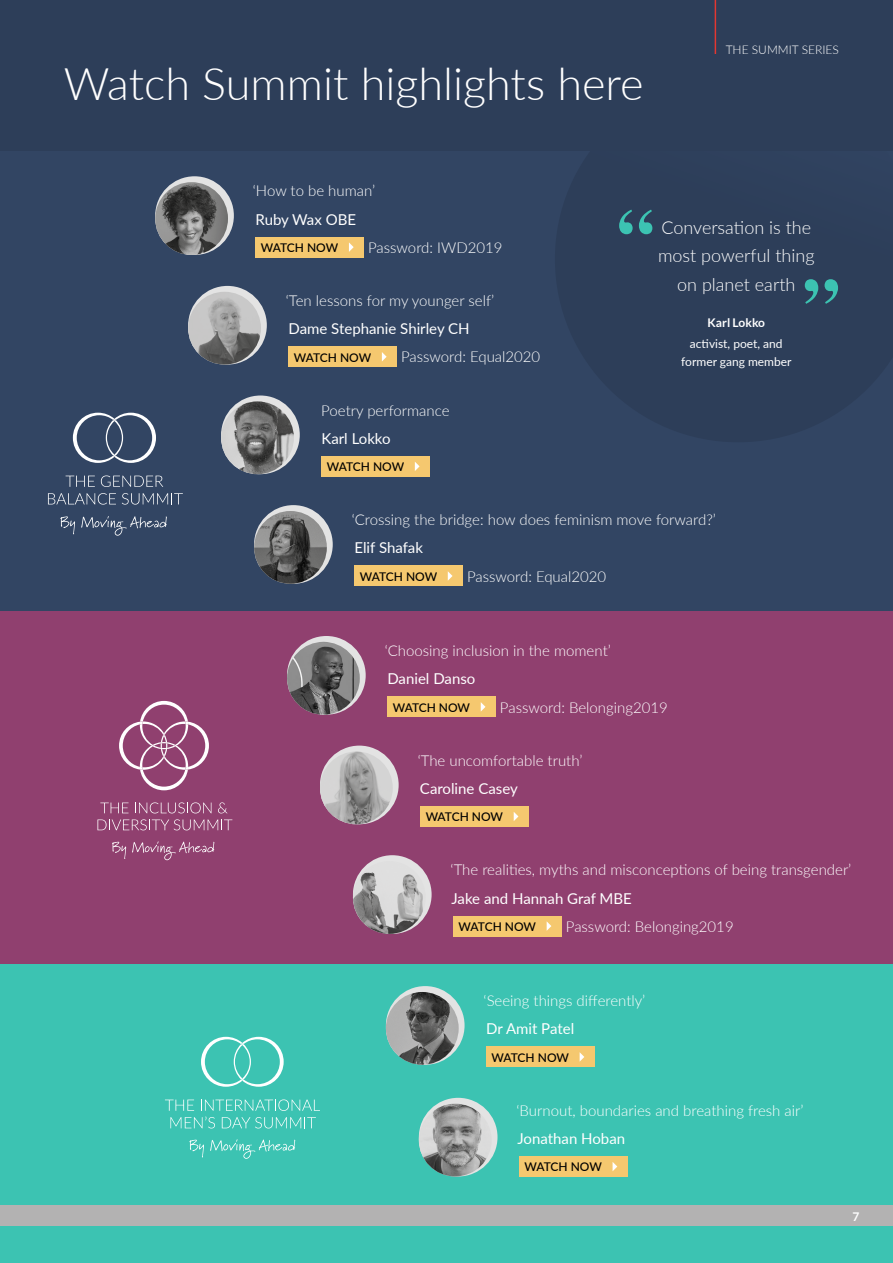
<style>
.page{position:relative;width:893px;height:1263px;background:#fff}
.page>*{position:absolute;margin:0;border:0;box-sizing:border-box;transform-origin:0 0}
.t1{font:300 45px "Lato";color:#fff}
.t2{font:300 18px/28.5px "Lato";color:#fff;text-align:center}
.t3{font:300 15px "Lato";color:#fff}
.t4{font:15px "Lato";color:#fff}
.t5{font:500 12px "Lato";letter-spacing:-.02em;color:#000}
.t6{font:12px/18px "Lato";color:#fff;text-align:center}
.t7{font:300 12px "Lato";color:#fff}
.t8{font:700 12px "Lato";color:#fff}
</style>
<div class="page">
<div style="left:0;top:151px;width:893px;height:460px;background:#324563"></div>
<div style="left:0;top:963px;width:893px;height:300px;background:#3cc3b2"></div>
<div style="left:0;top:611px;width:893px;height:353px;background:#90406f"></div>
<div style="left:255px;top:237px;width:109px;height:20px;background:#f5c86f"></div>
<svg style="left:349px;top:242px;width:5px;height:10px"></svg>
<div style="left:288px;top:347px;width:109px;height:20px;background:#f5c86f"></div>
<svg style="left:382px;top:352px;width:5px;height:9px"></svg>
<div style="left:321px;top:456px;width:109px;height:21px;background:#f5c86f"></div>
<svg style="left:415px;top:462px;width:5px;height:9px"></svg>
<div style="left:354px;top:566px;width:109px;height:20px;background:#f5c86f"></div>
<svg style="left:448px;top:571px;width:5px;height:10px"></svg>
<div style="left:387px;top:697px;width:109px;height:20px;background:#f5c86f"></div>
<svg style="left:481px;top:702px;width:4px;height:9px"></svg>
<div style="left:420px;top:806px;width:109px;height:21px;background:#f5c86f"></div>
<svg style="left:514px;top:812px;width:4px;height:9px"></svg>
<div style="left:453px;top:916px;width:109px;height:20px;background:#f5c86f"></div>
<svg style="left:547px;top:922px;width:4px;height:9px"></svg>
<div style="left:486px;top:1047px;width:109px;height:20px;background:#f5c86f"></div>
<svg style="left:580px;top:1052px;width:4px;height:9px"></svg>
<div style="left:519px;top:1156px;width:109px;height:21px;background:#f5c86f"></div>
<svg style="left:613px;top:1162px;width:4px;height:9px"></svg>
<svg style="left:155px;top:176px;width:79px;height:79px"></svg>
<div style="left:188px;top:286px;width:79px;height:79px;background:#e3e3e3;border-radius:50%"></div>
<div style="left:221px;top:395px;width:79px;height:79px;background:#e3e3e3;border-radius:50%"></div>
<svg style="left:254px;top:505px;width:79px;height:79px"></svg>
<svg style="left:287px;top:636px;width:79px;height:79px"></svg>
<div style="left:320px;top:746px;width:79px;height:78px;background:#e3e3e3;border-radius:50%"></div>
<div style="left:353px;top:855px;width:79px;height:79px;background:#e3e3e3;border-radius:50%"></div>
<div style="left:386px;top:986px;width:79px;height:79px;background:#e3e3e3;border-radius:50%"></div>
<div style="left:419px;top:1098px;width:78px;height:78px;background:#e3e3e3;border-radius:50%"></div>
<img style="left:155px;top:182px;width:73px;height:73px;border-radius:36px">
<img style="left:188px;top:292px;width:73px;height:73px;border-radius:36px">
<img style="left:221px;top:401px;width:73px;height:73px;border-radius:36px">
<img style="left:254px;top:511px;width:73px;height:73px;border-radius:36px">
<img style="left:287px;top:642px;width:73px;height:73px;border-radius:36px">
<img style="left:320px;top:751px;width:73px;height:73px;border-radius:36px">
<img style="left:353px;top:861px;width:73px;height:73px;border-radius:36px">
<img style="left:386px;top:992px;width:73px;height:73px;border-radius:36px">
<img style="left:419px;top:1104px;width:73px;height:72px;border-radius:36px">
<svg style="left:119px;top:701px;width:90px;height:89px"></svg>
<svg style="left:100px;top:802px;width:29px;height:11px"></svg>
<svg style="left:135px;top:802px;width:76px;height:11px"></svg>
<svg style="left:218px;top:802px;width:9px;height:11px"></svg>
<svg style="left:97px;top:819px;width:135px;height:11px"></svg>
<svg style="left:112px;top:842px;width:14px;height:17px"></svg>
<svg style="left:132px;top:841px;width:82px;height:19px"></svg>
<svg style="left:73px;top:413px;width:83px;height:50px"></svg>
<svg style="left:66px;top:476px;width:29px;height:11px"></svg>
<svg style="left:101px;top:475px;width:62px;height:12px"></svg>
<svg style="left:48px;top:493px;width:68px;height:12px"></svg>
<svg style="left:122px;top:493px;width:61px;height:12px"></svg>
<svg style="left:60px;top:516px;width:15px;height:18px"></svg>
<svg style="left:81px;top:516px;width:86px;height:20px"></svg>
<svg style="left:201px;top:1037px;width:83px;height:50px"></svg>
<svg style="left:189px;top:1140px;width:15px;height:17px"></svg>
<svg style="left:210px;top:1139px;width:85px;height:20px"></svg>
<svg style="left:165px;top:1099px;width:155px;height:29px"></svg>
<svg style="left:805px;top:279px;width:33px;height:25px"></svg>
<svg style="left:619px;top:210px;width:33px;height:24px"></svg>
<div style="left:0;top:0;width:893px;height:151px;background:#2d3e59"></div>
<div style="left:0;top:1205px;width:893px;height:21px;background:#b3b2b2"></div>
<hr style="left:715px;top:0;width:1px;height:54px;background:#e23731">
<h1 class="t1" style="left:64px;top:53px;width:581px">Watch Summit highlights here</h1>
<p class="t7" style="left:726px;top:41px;width:115px">THE SUMMIT SERIES</p>
<p class="t3" style="left:253px;top:180px;width:124px">‘How to be human’</p>
<p class="t4" style="left:256px;top:208px;width:102px">Ruby Wax OBE</p>
<p class="t5" style="left:261px;top:239px;width:79px">WATCH NOW</p>
<p class="t3" style="left:368px;top:237px;width:136px">Password: IWD2019</p>
<p class="t3" style="left:286px;top:290px;width:210px">‘Ten lessons for my younger self’</p>
<p class="t4" style="left:289px;top:318px;width:183px">Dame Stephanie Shirley CH</p>
<p class="t5" style="left:294px;top:349px;width:79px">WATCH NOW</p>
<p class="t3" style="left:401px;top:347px;width:141px">Password: Equal2020</p>
<p class="t3" style="left:321px;top:400px;width:130px">Poetry performance</p>
<p class="t4" style="left:321px;top:428px;width:71px">Karl Lokko</p>
<p class="t5" style="left:327px;top:458px;width:79px">WATCH NOW</p>
<p class="t2" style="left:658px;top:212px;width:158px">Conversation is the most powerful thing on planet earth</p>
<p class="t8" style="left:707px;top:316px;width:59px">Karl Lokko</p>
<p class="t6" style="left:681px;top:334px;width:112px">activist, poet, and former gang member</p>
<p class="t3" style="left:352px;top:509px;width:366px">‘Crossing the bridge: how does feminism move forward?’</p>
<p class="t4" style="left:354px;top:537px;width:70px">Elif Shafak</p>
<p class="t5" style="left:360px;top:568px;width:79px">WATCH NOW</p>
<p class="t3" style="left:467px;top:566px;width:141px">Password: Equal2020</p>
<p class="t3" style="left:385px;top:640px;width:228px">‘Choosing inclusion in the moment’</p>
<p class="t4" style="left:387px;top:668px;width:89px">Daniel Danso</p>
<p class="t5" style="left:393px;top:699px;width:79px">WATCH NOW</p>
<p class="t3" style="left:500px;top:697px;width:169px">Password: Belonging2019</p>
<p class="t3" style="left:418px;top:750px;width:166px">‘The uncomfortable truth’</p>
<p class="t4" style="left:420px;top:778px;width:99px">Caroline Casey</p>
<p class="t5" style="left:426px;top:808px;width:79px">WATCH NOW</p>
<p class="t3" style="left:451px;top:859px;width:402px">‘The realities, myths and misconceptions of being transgender’</p>
<p class="t4" style="left:452px;top:887px;width:182px">Jake and Hannah Graf MBE</p>
<p class="t5" style="left:459px;top:918px;width:79px">WATCH NOW</p>
<p class="t3" style="left:566px;top:916px;width:169px">Password: Belonging2019</p>
<p class="t3" style="left:484px;top:990px;width:163px">‘Seeing things differently’</p>
<p class="t4" style="left:486px;top:1018px;width:89px">Dr Amit Patel</p>
<p class="t5" style="left:492px;top:1049px;width:79px">WATCH NOW</p>
<p class="t3" style="left:517px;top:1100px;width:288px">‘Burnout, boundaries and breathing fresh air’</p>
<p class="t4" style="left:517px;top:1128px;width:109px">Jonathan Hoban</p>
<p class="t5" style="left:525px;top:1158px;width:79px">WATCH NOW</p>
<p class="t8" style="left:852px;top:1209px;width:8px">7</p>
</div>
